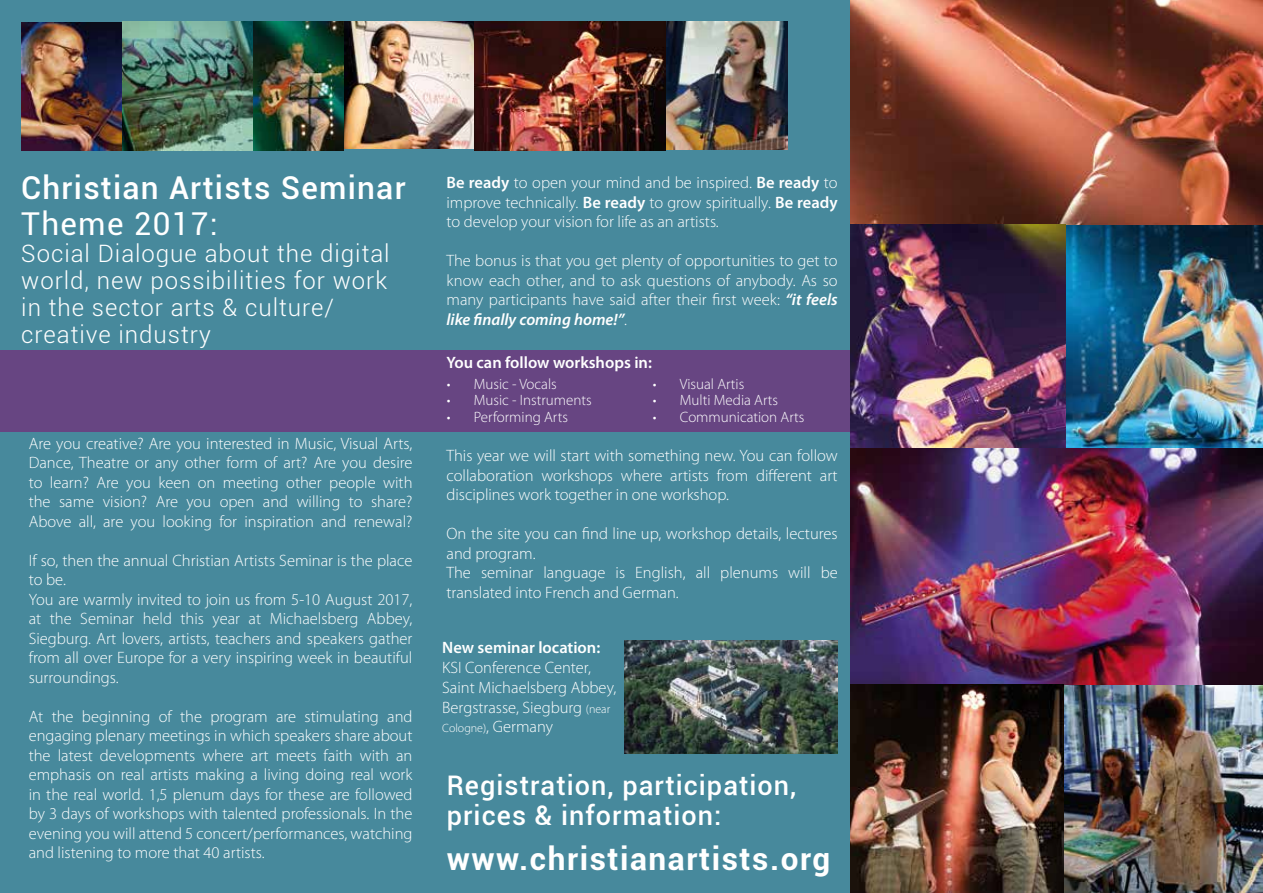
<style>
.page{position:relative;width:1263px;height:893px;background:#fff}
.page>*{position:absolute;margin:0;border:0;box-sizing:border-box;transform-origin:0 0}
.t1{font:700 31.5px "Roboto";letter-spacing:.05em;color:#fff}
.t2{font:500 31.5px "Roboto";letter-spacing:.04em;color:#fff}
.t3{font:31.5px "Roboto";letter-spacing:.04em;color:#fff}
.t4{font:500 27px/30px "Roboto";letter-spacing:.04em;color:#fff}
.t5{font:300 24px/27px "Roboto";letter-spacing:.04em;color:#fff}
.t6{font:300 16.5px/19.5px "Myriad Pro";color:#fff;text-align:justify}
.t7{font:600 16.5px "Myriad Pro";color:#fff}
.t8{font:300 15px "Myriad Pro";color:#fff}
.t9{font:300 12px "Myriad Pro";color:#fff}
.s1{font-weight:600}
.s2{font-weight:600;font-style:italic}
.s3{font-size:12px}
.s4{font-size:16.5px}
</style>
<div class="page">
<div style="left:0;top:0;width:850px;height:893px;background:#47899c"></div>
<img style="left:850px;top:449px;width:413px;height:444px">
<div style="left:0;top:350px;width:850px;height:82px;background:#674582"></div>
<img style="left:665px;top:21px;width:123px;height:128px">
<img style="left:343px;top:21px;width:322px;height:129px">
<img style="left:253px;top:21px;width:90px;height:129px">
<img style="left:1065px;top:224px;width:198px;height:225px">
<img style="left:850px;top:0;width:413px;height:224px">
<img style="left:850px;top:224px;width:215px;height:228px">
<img style="left:21px;top:21px;width:232px;height:130px">
<img style="left:625px;top:641px;width:212px;height:112px">
<h1 class="t2" style="left:21px;top:166px;width:386px">Christian Artists Seminar</h1>
<h1 class="t3" style="left:21px;top:202px;width:198px">Theme 2017:</h1>
<h3 class="t5" style="left:21px;top:239px;width:370px">Social Dialogue about the digital world, new possibilities for work in the sector arts &amp; culture/ creative industry</h3>
<p class="t6" style="left:29px;top:433px;width:385px">Are you creative? Are you interested in Music, Visual Arts, Dance, Theatre or any other form of art? Are you desire to learn? Are you keen on meeting other people with the same vision? Are you open and willing to share?<br>Above all, are you looking for inspiration and renewal?</p>
<p class="t6" style="left:29px;top:550px;width:385px;text-align:left">If so, then the annual Christian Artists Seminar is the place to be.<br>You are warmly invited to join us from 5-10 August 2017, at the Seminar held this year at Michaelsberg Abbey, Siegburg. Art lovers, artists, teachers and speakers gather from all over Europe for a very inspiring week in beautiful surroundings.</p>
<p class="t6" style="left:29px;top:706px;width:385px">At the beginning of the program are stimulating and engaging plenary meetings in which speakers share about the latest developments where art meets faith with an emphasis on real artists making a living doing real work in the real world. 1,5 plenum days for these are followed by 3 days of workshops with talented professionals. In the evening you will attend 5 concert/performances, watching and listening to more that 40 artists.</p>
<p class="t6" style="left:446px;top:173px;width:393px"><span class="s1">Be ready</span> to open your mind and be inspired. <span class="s1">Be ready</span> to improve technically. <span class="s1">Be ready</span> to grow spiritually. <span class="s1">Be ready </span>to develop your vision for life as an artists.</p>
<p class="t6" style="left:446px;top:251px;width:393px">The bonus is that you get plenty of opportunities to get to know each other, and to ask questions of anybody. As so many participants have said after their first week: <span class="s2">“it feels like finally coming home!”</span>.</p>
<p class="t7" style="left:446px;top:352px;width:207px">You can follow workshops in:</p>
<p class="t8" style="left:447px;top:375px;width:112px">• Music - Vocals</p>
<p class="t8" style="left:447px;top:391px;width:147px">• Music - Instruments</p>
<p class="t8" style="left:447px;top:408px;width:123px">• Performing Arts</p>
<p class="t8" style="left:653px;top:375px;width:93px">• Visual Artis</p>
<p class="t8" style="left:653px;top:391px;width:127px">• Multi Media Arts</p>
<p class="t8" style="left:653px;top:408px;width:153px">• Communication Arts</p>
<p class="t6" style="left:446px;top:446px;width:393px">This year we will start with something new. You can follow collaboration workshops where artists from different art disciplines work together in one workshop.</p>
<p class="t6" style="left:446px;top:524px;width:393px;text-align:left">On the site you can find line up, workshop details, lectures and program.<br>The seminar language is English, all plenums will be translated into French and German.</p>
<p class="t7" style="left:442px;top:637px;width:160px">New seminar location:</p>
<p class="t6" style="left:442px;top:657px;width:175px;text-align:left">KSI Conference Center,<br>Saint Michaelsberg Abbey,<br>Bergstrasse, Siegburg <span class="s3">(near</span></p>
<p class="t9" style="left:442px;top:721px;width:112px">Cologne)<span class="s4">, Germany</span></p>
<h2 class="t4" style="left:447px;top:770px;width:351px">Registration, participation, prices &amp; information:</h2>
<h1 class="t1" style="left:447px;top:837px;width:385px">www.christianartists.org</h1>
</div>
